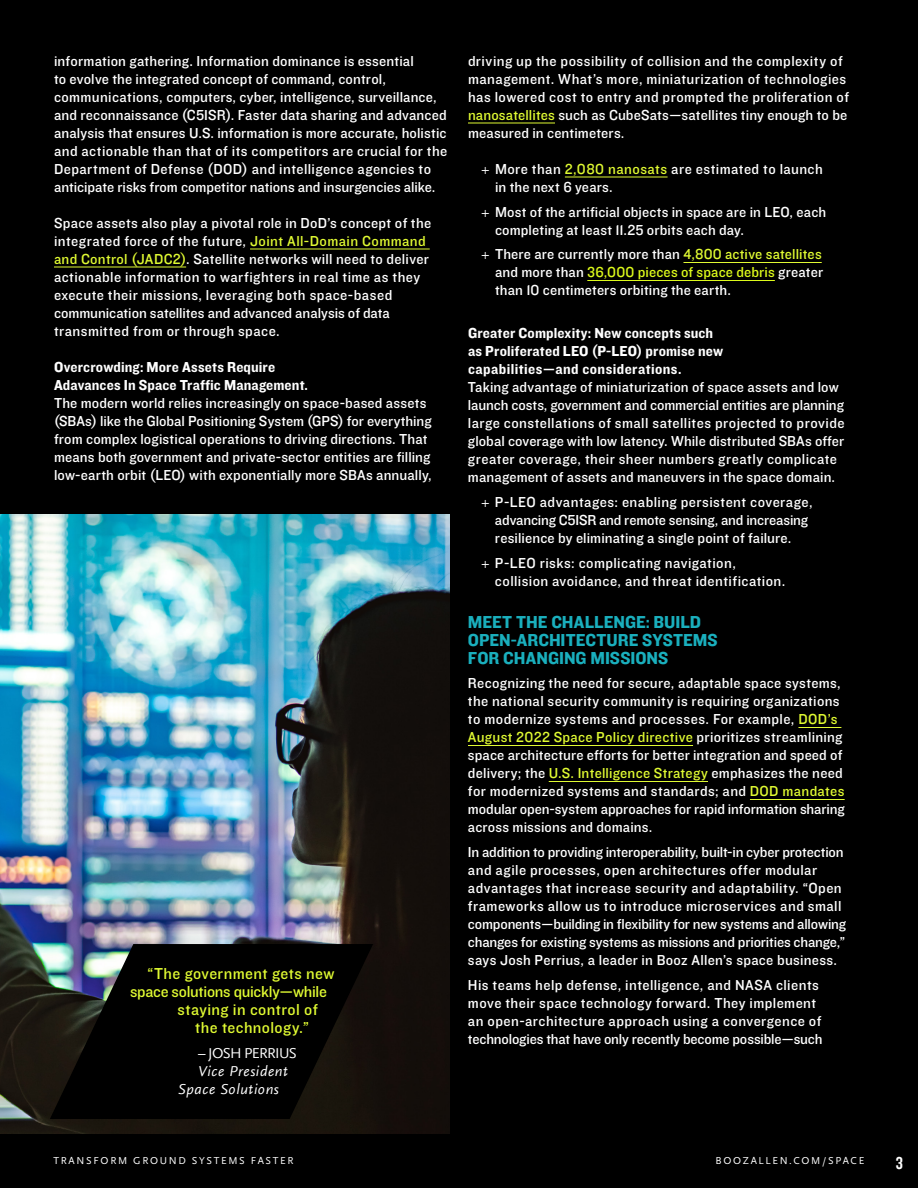
<style>
.page{position:relative;width:918px;height:1188px;background:#000}
.page>*{position:absolute;margin:0;border:0;box-sizing:border-box;transform-origin:0 0}
.Body_copy{font:18px/18px "Knockout 51 Middleweight";color:#1aafbd}
.t1{font:18px "Knockout 49 Liteweight";color:#fff}
.space_pdf_quote_style{font:16.5px "Knockout 31 Junior Middlewt";letter-spacing:.02em;color:#e0fa32}
.space_pdf_quote_style-2{font:16.5px "Knockout 31 Junior Middlewt";letter-spacing:-.015em;color:#e0fa32}
.Body_copy-2{font:15px/18px "Knockout 31 Junior Middlewt";letter-spacing:.015em;color:#fff}
.Callout_Attribution{font:italic 15px "Scala Sans Offc";letter-spacing:.035em;color:#fff}
.Callout_Attribution-2{font:15px "Scala Sans Offc";letter-spacing:-.045em;color:#fff}
.t2{font:10.5px "Scala Sans Pro";letter-spacing:.16em;color:#fff}
.s1{color:#e0fa32}
.s2{font-family:"Knockout 51 Middleweight"}
.s3{font-family:"Scala Sans Offc"}
.s4{color:#ddfa1b}
</style>
<div class="page">
<hr style="left:250px;top:249px;width:180px;height:1px;background:#e0fa32">
<hr style="left:54px;top:267px;width:132px;height:1px;background:#e0fa32">
<hr style="left:468px;top:123px;width:87px;height:1px;background:#e0fa32">
<hr style="left:565px;top:177px;width:103px;height:1px;background:#e0fa32">
<hr style="left:683px;top:262px;width:139px;height:1px;background:#e0fa32">
<hr style="left:587px;top:280px;width:188px;height:1px;background:#ddfa1b">
<hr style="left:798px;top:727px;width:43px;height:1px;background:#e0fa32">
<hr style="left:468px;top:745px;width:225px;height:1px;background:#e0fa32">
<hr style="left:549px;top:781px;width:159px;height:1px;background:#e0fa32">
<hr style="left:750px;top:799px;width:95px;height:1px;background:#e0fa32">
<img style="left:0;top:514px;width:450px;height:620px">
<svg style="left:48px;top:944px;width:327px;height:175px"></svg>
<p class="Body_copy-2" style="left:54px;top:51px;width:395px">information gathering. Information dominance is essential<br>to evolve the integrated concept of command, control, communications, computers, cyber, intelligence, surveillance, and reconnaissance (C5ISR). Faster data sharing and advanced analysis that ensures U.S. information is more accurate, holistic and actionable than that of its competitors are crucial for the Department of Defense (DOD) and intelligence agencies to anticipate risks from competitor nations and insurgencies alike.</p>
<p class="Body_copy-2" style="left:54px;top:213px;width:379px">Space assets also play a pivotal role in DoD’s concept of the integrated force of the future, <span class="s1">Joint All-Domain Command and Control (JADC2)</span>. Satellite networks will need to deliver actionable information to warfighters in real time as they execute their missions, leveraging both space-based communication satellites and advanced analysis of data transmitted from or through space.</p>
<p class="Body_copy-2" style="left:54px;top:357px;width:379px"><span class="s2">Overcrowding: More Assets Require<br>Adavances In Space Traffic Management.<br></span>The modern world relies increasingly on space-based assets (SBAs) like the Global Positioning System (GPS) for everything from complex logistical operations to driving directions. That means both government and private-sector entities are filling low-earth orbit (LEO) with exponentially more SBAs annually,</p>
<p class="space_pdf_quote_style" style="left:147px;top:963px;width:189px">“The government gets new</p>
<p class="space_pdf_quote_style-2" style="left:130px;top:981px;width:198px">space solutions quickly—while</p>
<p class="space_pdf_quote_style" style="left:178px;top:999px;width:142px">staying in control of</p>
<p class="space_pdf_quote_style" style="left:195px;top:1017px;width:115px">the technology.”</p>
<p class="Callout_Attribution-2" style="left:198px;top:1045px;width:100px">– JOSH PERRIUS</p>
<p class="Callout_Attribution" style="left:198px;top:1063px;width:91px">Vice President</p>
<p class="Callout_Attribution" style="left:178px;top:1081px;width:103px">Space Solutions</p>
<p class="Body_copy-2" style="left:468px;top:51px;width:382px">driving up the possibility of collision and the complexity of management. What’s more, miniaturization of technologies has lowered cost to entry and prompted the proliferation of <span class="s1">nanosatellites</span> such as CubeSats—satellites tiny enough to be measured in centimeters.</p>
<p class="Body_copy-2" style="left:495px;top:159px;width:329px;text-indent:-14px"><span class="s3">+</span> More than <span class="s1">2,080 nanosats</span> are estimated to launch in the next 6 years.</p>
<p class="Body_copy-2" style="left:495px;top:202px;width:333px;text-indent:-14px"><span class="s3">+</span> Most of the artificial objects in space are in LEO, each completing at least 11.25 orbits each day.</p>
<p class="Body_copy-2" style="left:495px;top:245px;width:330px;text-align:justify;text-indent:-14px"><span class="s3">+</span> There are currently more than <span class="s1">4,800 active satellites </span>and more than <span class="s4">36,000 pieces of space debris</span> greater than 10 centimeters orbiting the earth.</p>
<p class="Body_copy-2" style="left:468px;top:324px;width:378px"><span class="s2">Greater Complexity: New concepts such<br>as Proliferated LEO (P-LEO) promise new<br>capabilities—and considerations.<br></span>Taking advantage of miniaturization of space assets and low launch costs, government and commercial entities are planning large constellations of small satellites projected to provide global coverage with low latency. While distributed SBAs offer greater coverage, their sheer numbers greatly complicate management of assets and maneuvers in the space domain.</p>
<p class="Body_copy-2" style="left:495px;top:492px;width:319px;text-indent:-14px"><span class="s3">+</span> P-LEO advantages: enabling persistent coverage, advancing C5ISR and remote sensing, and increasing resilience by eliminating a single point of failure.</p>
<p class="Body_copy-2" style="left:495px;top:553px;width:292px;text-indent:-14px"><span class="s3">+</span> P-LEO risks: complicating navigation, collision avoidance, and threat identification.</p>
<p class="Body_copy" style="left:468px;top:612px;width:251px">MEET THE CHALLENGE: BUILD<br>OPEN-ARCHITECTURE SYSTEMS<br>FOR CHANGING MISSIONS</p>
<p class="Body_copy-2" style="left:468px;top:674px;width:378px">Recognizing the need for secure, adaptable space systems, the national security community is requiring organizations to modernize systems and processes. For example, <span class="s1">DOD’s August 2022 Space Policy directive</span> prioritizes streamlining space architecture efforts for better integration and speed of delivery; the <span class="s1">U.S. Intelligence Strategy</span> emphasizes the need for modernized systems and standards; and <span class="s1">DOD mandates </span>modular open-system approaches for rapid information sharing across missions and domains.</p>
<p class="Body_copy-2" style="left:468px;top:843px;width:380px">In addition to providing interoperability, built-in cyber protection and agile processes, open architectures offer modular advantages that increase security and adaptability. “Open frameworks allow us to introduce microservices and small components—building in flexibility for new systems and allowing changes for existing systems as missions and priorities change,” says Josh Perrius, a leader in Booz Allen’s space business.</p>
<p class="Body_copy-2" style="left:468px;top:975px;width:356px">His teams help defense, intelligence, and NASA clients move their space technology forward. They implement an open-architecture approach using a convergence of technologies that have only recently become possible—such</p>
<p class="t2" style="left:53px;top:1154px;width:242px">TRANSFORM GROUND SYSTEMS FASTER</p>
<p class="t2" style="left:716px;top:1154px;width:150px">BOOZALLEN.COM/SPACE</p>
<p class="t1" style="left:896px;top:1151px;width:9px">3</p>
</div>
